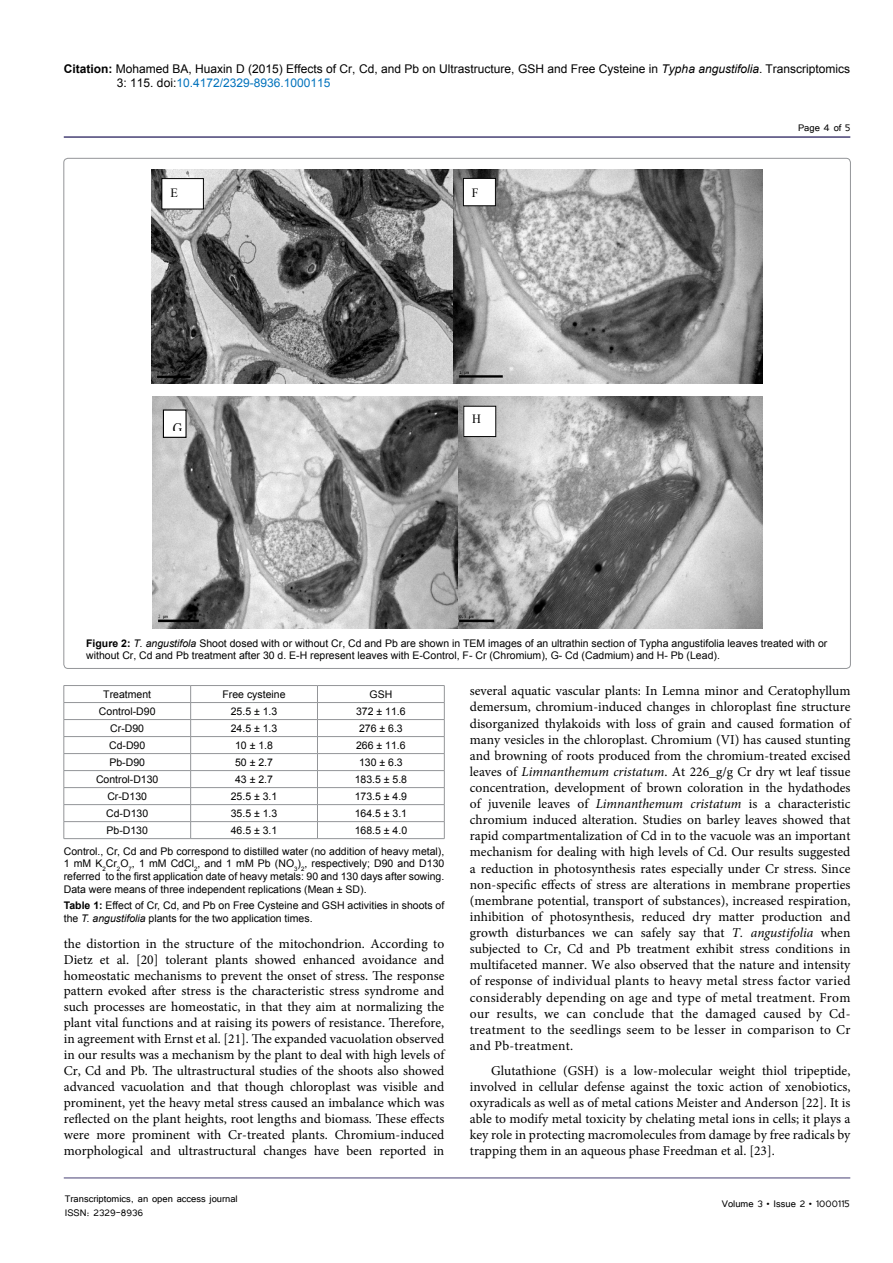
<style>
.page{position:relative;width:893px;height:1263px;background:#fff}
.page>*{position:absolute;margin:0;border:0;box-sizing:border-box;transform-origin:0 0}
.t1{font:15.9px "Times New Roman";color:#000;scale:.83 1}
.t2{font:13.5px/16px "Minion Pro";color:#000;text-align:justify}
.t3{font:12.6px "Times New Roman";color:#000}
.t4{font:12px/14.4px "Arial";color:#000}
.t5{font:12px/14.4px "Tunga";color:#000}
.t6{font:10.5px/12.6px "Arial";color:#000}
.s1{font-weight:700}
.s2{font-style:italic}
.s3{color:#0072bc}
</style>
<div class="page">
<hr style="left:64px;top:1178px;width:786px;height:1px;background:#474175">
<hr style="left:64px;top:136px;width:786px;height:2px;background:#474175">
<img style="left:152px;top:169px;width:610px;height:215px">
<div style="left:463px;top:178px;width:32px;height:28px;background:#fff"></div>
<div style="left:463px;top:178px;width:33px;height:28px;border:1px solid #000"></div>
<div style="left:162px;top:179px;width:41px;height:30px;background:#fff"></div>
<div style="left:161px;top:178px;width:43px;height:31px;border:1px solid #000"></div>
<img style="left:453px;top:397px;width:310px;height:232px">
<div style="left:464px;top:406px;width:32px;height:31px;background:#fff"></div>
<img style="left:152px;top:397px;width:305px;height:231px">
<div style="left:163px;top:410px;width:23px;height:27px;background:#fff"></div>
<div style="left:163px;top:409px;width:24px;height:29px;border:1px solid #000"></div>
<hr style="left:64px;top:685px;width:127px;height:1px;background:#939598">
<hr style="left:191px;top:685px;width:126px;height:1px;background:#939598">
<hr style="left:317px;top:685px;width:127px;height:1px;background:#939598">
<hr style="left:64px;top:702px;width:127px;height:1px;background:#939598">
<hr style="left:191px;top:702px;width:126px;height:1px;background:#939598">
<hr style="left:317px;top:702px;width:127px;height:1px;background:#939598">
<hr style="left:64px;top:719px;width:127px;height:1px;background:#939598">
<hr style="left:191px;top:719px;width:126px;height:1px;background:#939598">
<hr style="left:317px;top:719px;width:127px;height:1px;background:#939598">
<hr style="left:64px;top:736px;width:127px;height:1px;background:#939598">
<hr style="left:191px;top:736px;width:126px;height:1px;background:#939598">
<hr style="left:317px;top:736px;width:127px;height:1px;background:#939598">
<hr style="left:64px;top:753px;width:127px;height:1px;background:#939598">
<hr style="left:191px;top:753px;width:126px;height:1px;background:#939598">
<hr style="left:317px;top:753px;width:127px;height:1px;background:#939598">
<hr style="left:64px;top:770px;width:127px;height:1px;background:#939598">
<hr style="left:191px;top:770px;width:126px;height:1px;background:#939598">
<hr style="left:317px;top:770px;width:127px;height:1px;background:#939598">
<hr style="left:64px;top:787px;width:127px;height:1px;background:#939598">
<hr style="left:191px;top:787px;width:126px;height:1px;background:#939598">
<hr style="left:317px;top:787px;width:127px;height:1px;background:#939598">
<hr style="left:64px;top:804px;width:127px;height:1px;background:#939598">
<hr style="left:191px;top:804px;width:126px;height:1px;background:#939598">
<hr style="left:317px;top:804px;width:127px;height:1px;background:#939598">
<hr style="left:64px;top:821px;width:127px;height:1px;background:#939598">
<svg style="left:64px;top:686px;width:1px;height:152px"></svg>
<hr style="left:191px;top:821px;width:126px;height:1px;background:#939598">
<svg style="left:190px;top:685px;width:1px;height:153px"></svg>
<hr style="left:317px;top:821px;width:127px;height:1px;background:#939598">
<svg style="left:317px;top:685px;width:1px;height:153px"></svg>
<svg style="left:444px;top:685px;width:1px;height:153px"></svg>
<hr style="left:64px;top:838px;width:127px;height:1px;background:#939598">
<hr style="left:191px;top:838px;width:126px;height:1px;background:#939598">
<hr style="left:317px;top:838px;width:127px;height:1px;background:#939598">
<p class="t4" style="left:117px;top:61px;width:735px;text-indent:-53px"><span class="s1">Citation:</span> Mohamed BA, Huaxin D (2015) Effects of Cr, Cd, and Pb on Ultrastructure, GSH and Free Cysteine in <span class="s2">Typha angustifolia</span>. Transcriptomics<br>3: 115. doi:<span class="s3">10.4172/2329-8936.1000115</span></p>
<p class="t5" style="left:798px;top:119px;width:54px">Page 4 of 5</p>
<p class="t3" style="left:171px;top:184px;width:9px">E</p>
<p class="t3" style="left:472px;top:184px;width:8px">F</p>
<p class="t1" style="left:173px;top:418px;width:13px">G</p>
<p class="t3" style="left:472px;top:411px;width:10px">H</p>
<p class="t6" style="left:86px;top:637px;width:743px"><span class="s1">Figure 2:</span> <span class="s2">T. angustifola</span> Shoot dosed with or without Cr, Cd and Pb are shown in TEM images of an ultrathin section of Typha angustifolia leaves treated with or without Cr, Cd and Pb treatment after 30 d. E-H represent leaves with E-Control, F- Cr (Chromium), G- Cd (Cadmium) and H- Pb (Lead).</p>
<p class="t6" style="left:103px;top:688px;width:49px">Treatment</p>
<p class="t6" style="left:223px;top:688px;width:65px">Free cysteine</p>
<p class="t6" style="left:370px;top:688px;width:24px">GSH</p>
<p class="t6" style="left:99px;top:705px;width:58px">Control-D90</p>
<p class="t6" style="left:231px;top:705px;width:48px">25.5 ± 1.3</p>
<p class="t6" style="left:356px;top:705px;width:51px">372 ± 11.6</p>
<p class="t6" style="left:110px;top:722px;width:35px">Cr-D90</p>
<p class="t6" style="left:231px;top:722px;width:48px">24.5 ± 1.3</p>
<p class="t6" style="left:359px;top:722px;width:45px">276 ± 6.3</p>
<p class="t6" style="left:109px;top:739px;width:38px">Cd-D90</p>
<p class="t6" style="left:235px;top:739px;width:39px">10 ± 1.8</p>
<p class="t6" style="left:356px;top:739px;width:51px">266 ± 11.6</p>
<p class="t6" style="left:109px;top:756px;width:37px">Pb-D90</p>
<p class="t6" style="left:235px;top:756px;width:39px">50 ± 2.7</p>
<p class="t6" style="left:359px;top:756px;width:45px">130 ± 6.3</p>
<p class="t6" style="left:96px;top:773px;width:64px">Control-D130</p>
<p class="t6" style="left:235px;top:773px;width:39px">43 ± 2.7</p>
<p class="t6" style="left:355px;top:773px;width:54px">183.5 ± 5.8</p>
<p class="t6" style="left:107px;top:790px;width:41px">Cr-D130</p>
<p class="t6" style="left:231px;top:790px;width:48px">25.5 ± 3.1</p>
<p class="t6" style="left:355px;top:790px;width:54px">173.5 ± 4.9</p>
<p class="t6" style="left:106px;top:807px;width:44px">Cd-D130</p>
<p class="t6" style="left:231px;top:807px;width:48px">35.5 ± 1.3</p>
<p class="t6" style="left:355px;top:807px;width:54px">164.5 ± 3.1</p>
<p class="t6" style="left:107px;top:824px;width:43px">Pb-D130</p>
<p class="t6" style="left:231px;top:824px;width:48px">46.5 ± 3.1</p>
<p class="t2" style="left:470px;top:683px;width:382px">several aquatic vascular plants: In Lemna minor and Ceratophyllum demersum, chromium-induced changes in chloroplast fine structure disorganized thylakoids with loss of grain and caused formation of many vesicles in the chloroplast. Chromium (VI) has caused stunting and browning of roots produced from the chromium-treated excised leaves of <span class="s2">Limnanthemum cristatum</span>. At 226_g/g Cr dry wt leaf tissue concentration, development of brown coloration in the hydathodes of juvenile leaves of <span class="s2">Limnanthemum cristatum</span> is a characteristic chromium induced alteration. Studies on barley leaves showed that rapid compartmentalization of Cd in to the vacuole was an important mechanism for dealing with high levels of Cd. Our results suggested a reduction in photosynthesis rates especially under Cr stress. Since non-specific effects of stress are alterations in membrane properties (membrane potential, transport of substances), increased respiration, inhibition of photosynthesis, reduced dry matter production and growth disturbances we can safely say that <span class="s2">T. angustifolia</span> when subjected to Cr, Cd and Pb treatment exhibit stress conditions in multifaceted manner. We also observed that the nature and intensity of response of individual plants to heavy metal stress factor varied considerably depending on age and type of metal treatment. From our results, we can conclude that the damaged caused by Cd&shy;treatment to the seedlings seem to be lesser in comparison to Cr and Pb-treatment.</p>
<p class="t2" style="left:470px;top:1062px;width:382px;text-indent:21px">Glutathione (GSH) is a low-molecular weight thiol tripeptide, involved in cellular defense against the toxic action of xenobiotics, oxyradicals as well as of metal cations Meister and Anderson [22]. It is able to modify metal toxicity by chelating metal ions in cells; it plays a key role in protecting macromolecules from damage by free radicals by trapping them in an aqueous phase Freedman et al. [23].</p>
<p class="t6" style="left:64px;top:820px;width:382px;line-height:20.9px;text-indent:291px">168.5 ± 4.0<br>Control., Cr, Cd and Pb correspond to distilled water (no addition of heavy metal),</p>
<p class="t6" style="left:64px;top:857px;width:382px;text-align:justify">1 mM K<sub>2</sub>Cr<sub>2</sub>O<sub>7</sub>, 1 mM CdCl<sub>2</sub>, and 1 mM Pb (NO<sub>3</sub>)<sub>2</sub>, respectively; D90 and D130 referred to the first application date of heavy metals: 90 and 130 days after sowing.<br>Data were means of three independent replications (Mean ± SD).</p>
<p class="t6" style="left:64px;top:899px;width:382px"><span class="s1">Table 1:</span> Effect of Cr, Cd, and Pb on Free Cysteine and GSH activities in shoots of the <span class="s2">T. angustifolia</span> plants for the two application times.</p>
<p class="t2" style="left:64px;top:935px;width:382px">the distortion in the structure of the mitochondrion. According to Dietz et al. [20] tolerant plants showed enhanced avoidance and homeostatic mechanisms to prevent the onset of stress. The response pattern evoked after stress is the characteristic stress syndrome and such processes are homeostatic, in that they aim at normalizing the plant vital functions and at raising its powers of resistance. Therefore, in agreement with Ernst et al. [21]. The expanded vacuolation observed in our results was a mechanism by the plant to deal with high levels of Cr, Cd and Pb. The ultrastructural studies of the shoots also showed advanced vacuolation and that though chloroplast was visible and prominent, yet the heavy metal stress caused an imbalance which was reflected on the plant heights, root lengths and biomass. These effects were more prominent with Cr-treated plants. Chromium-induced morphological and ultrastructural changes have been reported in</p>
<p class="t5" style="left:65px;top:1190px;width:175px">Transcriptomics, an open access journal<br>ISSN: 2329-8936</p>
<p class="t5" style="left:722px;top:1196px;width:130px">Volume 3 • Issue 2 • 1000115</p>
</div>
